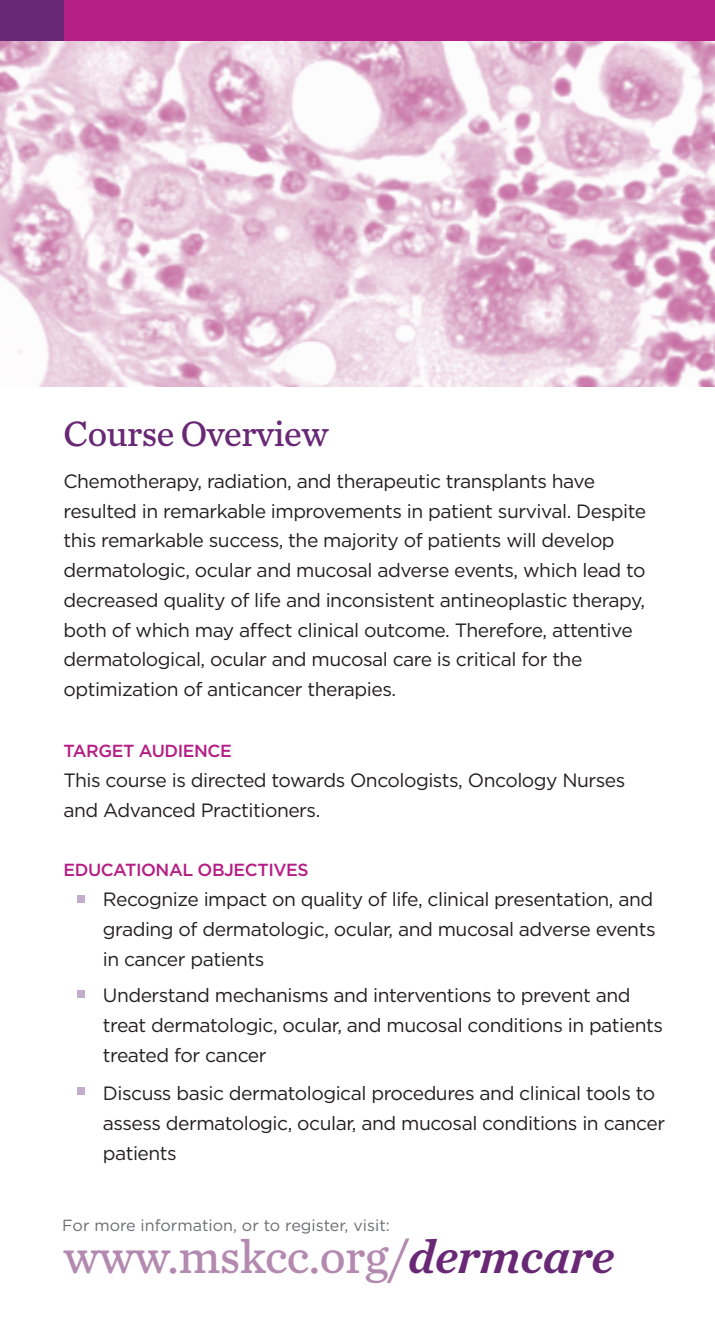
<style>
.page{position:relative;width:715px;height:1323px;background:#fff}
.page>*{position:absolute;margin:0;border:0;box-sizing:border-box;transform-origin:0 0}
.t1{font:49px "Chronicle Text G4";letter-spacing:-.01em;color:#b489b0}
.t2{font:36.75px "Chronicle Text G4";letter-spacing:-.01em;color:#692875}
.t3{font:19.25px/29.8px "Gotham";letter-spacing:-.025em;color:#231f20}
.t4{font:500 17.5px "Gotham";letter-spacing:-.025em;color:#b51e84}
.t5{font:16.1px "Gotham";color:#6c6d70}
.s1{font-family:"Chronicle Text G4 Semi";font-style:italic;color:#692875}
</style>
<div class="page">
<img style="left:0;top:40px;width:714px;height:346px">
<div style="left:78px;top:895px;width:7px;height:7px;background:#c2adca"></div>
<div style="left:78px;top:991px;width:7px;height:7px;background:#c2adca"></div>
<div style="left:78px;top:1087px;width:7px;height:7px;background:#c2adca"></div>
<div style="left:0;top:0;width:714px;height:40px;background:#b51e84"></div>
<div style="left:0;top:0;width:63px;height:40px;background:#692875"></div>
<p class="t2" style="left:63px;top:406px;width:266px">Course Overview</p>
<p class="t3" style="left:63px;top:466px;width:584px">Chemotherapy, radiation, and therapeutic transplants have resulted in remarkable improvements in patient survival. Despite this remarkable success, the majority of patients will develop dermatologic, ocular and mucosal adverse events, which lead to decreased quality of life and inconsistent antineoplastic therapy, both of which may affect clinical outcome. Therefore, attentive dermatological, ocular and mucosal care is critical for the optimization of anticancer therapies.</p>
<p class="t4" style="left:63px;top:740px;width:170px">TARGET AUDIENCE</p>
<p class="t3" style="left:63px;top:765px;width:563px">This course is directed towards Oncologists, Oncology Nurses and Advanced Practitioners.</p>
<p class="t4" style="left:63px;top:859px;width:247px">EDUCATIONAL OBJECTIVES</p>
<p class="t3" style="left:103px;top:884px;width:554px;text-align:justify">Recognize impact on quality of life, clinical presentation, and grading of dermatologic, ocular, and mucosal adverse events in cancer patients</p>
<p class="t3" style="left:103px;top:980px;width:561px">Understand mechanisms and interventions to prevent and treat dermatologic, ocular, and mucosal conditions in patients treated for cancer</p>
<p class="t3" style="left:103px;top:1078px;width:563px">Discuss basic dermatological procedures and clinical tools to assess dermatologic, ocular, and mucosal conditions in cancer patients</p>
<p class="t5" style="left:62px;top:1215px;width:329px">For more information, or to register, visit:</p>
<p class="t1" style="left:63px;top:1220px;width:552px">www.mskcc.org/<span class="s1">dermcare</span></p>
</div>
